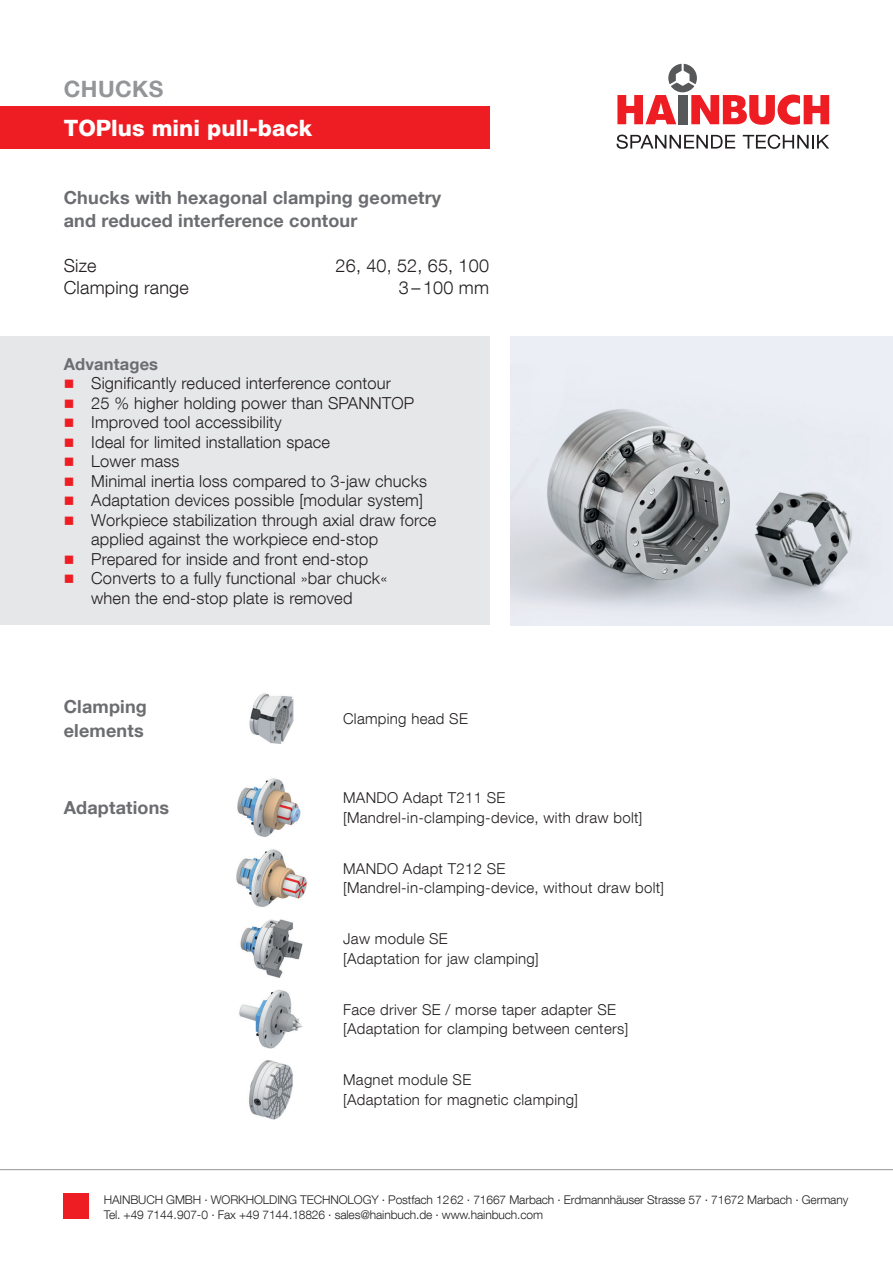
<style>
.page{position:relative;width:893px;height:1263px;background:#fff}
.page>*{position:absolute;margin:0;border:0;box-sizing:border-box;transform-origin:0 0}
.t1{font:800 22.5px "Helvetica Neue LT Com";color:#fff}
.t2{font:700 22.5px "Helvetica Neue LT Com";letter-spacing:.02em;color:#939598}
.t3{font:700 18px/22.5px "Helvetica Neue LT Com";letter-spacing:.01em;color:#6c6d70}
.t4{font:300 18px "Helvetica Neue LT Com";letter-spacing:.01em;color:#231f20}
.t5{font:300 16.5px/19.5px "Helvetica Neue LT Com";letter-spacing:.01em;color:#231f20}
.t6{font:700 16.5px "Helvetica Neue LT Com";letter-spacing:.01em;color:#6c6d70}
.t7{font:300 15px/19.5px "Helvetica Neue LT Com";letter-spacing:.02em;color:#231f20}
.t8{font:300 12px/15px "Helvetica Neue LT Com";letter-spacing:-.01em;color:#231f20}
</style>
<div class="page">
<svg style="left:617px;top:135px;width:118px;height:14px"></svg>
<svg style="left:743px;top:135px;width:86px;height:14px"></svg>
<svg style="left:617px;top:64px;width:212px;height:61px"></svg>
<hr style="left:0;top:1169px;width:893px;height:1px;background:#939598">
<div style="left:64px;top:1193px;width:25px;height:26px;background:#ee1d23"></div>
<div style="left:0;top:106px;width:489px;height:43px;background:#ee1d23"></div>
<div style="left:0;top:337px;width:489px;height:288px;background:#e6e7e9"></div>
<img style="left:249px;top:693px;width:45px;height:51px">
<img style="left:236px;top:849px;width:71px;height:58px">
<img style="left:240px;top:919px;width:63px;height:59px">
<img style="left:239px;top:989px;width:64px;height:60px">
<img style="left:249px;top:1060px;width:44px;height:59px">
<img style="left:510px;top:337px;width:383px;height:288px">
<img style="left:237px;top:778px;width:64px;height:59px">
<h1 class="t2" style="left:64px;top:75px;width:101px">CHUCKS</h1>
<p class="t1" style="left:64px;top:114px;width:250px">TOPlus mini pull-back</p>
<p class="t3" style="left:64px;top:186px;width:379px">Chucks with hexagonal clamping geometry and reduced interference contour</p>
<p class="t4" style="left:64px;top:254px;width:34px">Size</p>
<p class="t4" style="left:336px;top:254px;width:155px">26, 40, 52, 65, 100</p>
<p class="t4" style="left:64px;top:277px;width:127px">Clamping range</p>
<p class="t4" style="left:399px;top:277px;width:92px">3 – 100 mm</p>
<p class="t6" style="left:64px;top:353px;width:96px">Advantages</p>
<p class="t5" style="left:91px;top:373px;width:301px">Significantly reduced interference contour</p>
<p class="t5" style="left:91px;top:393px;width:324px">25 % higher holding power than SPANNTOP</p>
<p class="t5" style="left:91px;top:412px;width:192px">Improved tool accessibility</p>
<p class="t5" style="left:91px;top:432px;width:240px">Ideal for limited installation space</p>
<p class="t5" style="left:91px;top:451px;width:90px">Lower mass</p>
<p class="t5" style="left:91px;top:471px;width:337px">Minimal inertia loss compared to 3-jaw chucks</p>
<p class="t5" style="left:91px;top:490px;width:333px">Adaptation devices possible [modular system]</p>
<p class="t5" style="left:91px;top:510px;width:347px">Workpiece stabilization through axial draw force applied against the workpiece end-stop</p>
<p class="t5" style="left:91px;top:549px;width:278px">Prepared for inside and front end-stop</p>
<p class="t5" style="left:91px;top:568px;width:298px">Converts to a fully functional »bar chuck« when the end-stop plate is removed</p>
<p class="t3" style="left:64px;top:694px;width:85px;line-height:24px">Clamping elements</p>
<p class="t3" style="left:64px;top:796px;width:107px">Adaptations</p>
<p class="t7" style="left:343px;top:708px;width:126px">Clamping head SE</p>
<p class="t7" style="left:343px;top:788px;width:301px">MANDO Adapt T211 SE [Mandrel-in-clamping-device, with draw bolt]</p>
<p class="t7" style="left:343px;top:858px;width:323px">MANDO Adapt T212 SE [Mandrel-in-clamping-device, without draw bolt]</p>
<p class="t7" style="left:343px;top:929px;width:197px">Jaw module SE<br>[Adaptation for jaw clamping]</p>
<p class="t7" style="left:343px;top:999px;width:287px">Face driver SE / morse taper adapter SE [Adaptation for clamping between centers]</p>
<p class="t7" style="left:343px;top:1070px;width:236px">Magnet module SE<br>[Adaptation for magnetic clamping]</p>
<p class="t8" style="left:104px;top:1191px;width:746px">HAINBUCH GMBH · WORKHOLDING TECHNOLOGY · Postfach 1262 · 71667 Marbach · Erdmannhäuser Strasse 57 · 71672 Marbach · Germany<br>Tel. +49 7144.907-0 · Fax +49 7144.18826 · sales@hainbuch.de · www.hainbuch.com</p>
</div>
